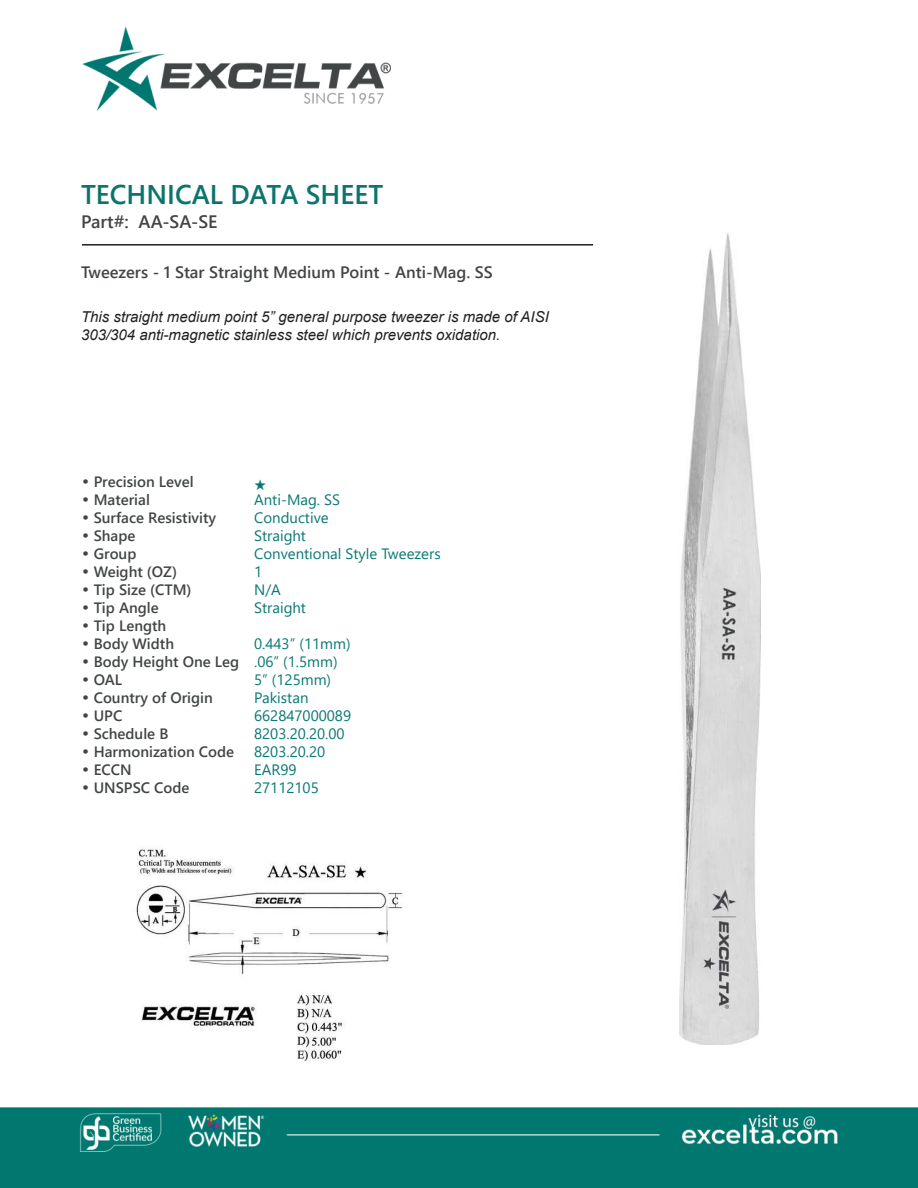
<style>
.page{position:relative;width:918px;height:1188px;background:#fff}
.page>*{position:absolute;margin:0;border:0;box-sizing:border-box;transform-origin:0 0}
.t1{font:700 27px "Yu Gothic UI";color:#0d746d}
.t2{font:700 18px "Yu Gothic UI";color:#424546}
.t3{font:700 16.5px "Yu Gothic UI";color:#424546}
.t4{font:700 15px "Yu Gothic UI";color:#424546}
.t5{font:15px "Yu Gothic UI";color:#087875}
.t6{font:italic 15px/18px "Arial";color:#221f1f}
.s1{font-family:"Century Gothic";font-weight:400}
.s2{font-weight:400;color:#087875}
</style>
<div class="page">
<img style="left:0;top:26px;width:918px;height:1162px">
<img style="left:679px;top:232px;width:82px;height:812px">
<img style="left:129px;top:841px;width:284px;height:225px">
<hr style="left:82px;top:244px;width:511px;height:2px;background:#221f1f">
<svg style="left:255px;top:479px;width:11px;height:11px"></svg>
<h1 class="t1" style="left:81px;top:183px;width:304px">TECHNICAL DATA SHEET</h1>
<p class="t2" style="left:81px;top:215px;width:138px">Part#: AA-SA-SE</p>
<p class="t3" style="left:81px;top:265px;width:413px">Tweezers - 1 Star Straight Medium Point - Anti-Mag. SS</p>
<p class="t6" style="left:81px;top:309px;width:470px">This straight medium point 5” general purpose tweezer is made of AISI<br>303/304 anti-magnetic stainless steel which prevents oxidation.</p>
<p class="t4" style="left:81px;top:475px;width:114px"><span class="s1">•</span> Precision Level</p>
<p class="t4" style="left:81px;top:493px;width:70px"><span class="s1">•</span> Material</p>
<p class="t5" style="left:254px;top:494px;width:88px">Anti-Mag. SS</p>
<p class="t4" style="left:81px;top:511px;width:137px"><span class="s1">•</span> Surface Resistivity</p>
<p class="t5" style="left:254px;top:512px;width:76px">Conductive</p>
<p class="t4" style="left:81px;top:529px;width:56px"><span class="s1">•</span> Shape</p>
<p class="t5" style="left:254px;top:530px;width:53px">Straight</p>
<p class="t4" style="left:81px;top:547px;width:57px"><span class="s1">•</span> Group</p>
<p class="t5" style="left:254px;top:548px;width:188px">Conventional Style Tweezers</p>
<p class="t4" style="left:81px;top:565px;width:98px"><span class="s1">•</span> Weight (OZ)</p>
<p class="t5" style="left:254px;top:566px;width:10px">1</p>
<p class="t4" style="left:81px;top:583px;width:112px"><span class="s1">•</span> Tip Size (CTM)</p>
<p class="t5" style="left:254px;top:584px;width:28px">N/A</p>
<p class="t4" style="left:81px;top:601px;width:79px"><span class="s1">•</span> Tip Angle</p>
<p class="t5" style="left:254px;top:602px;width:53px">Straight</p>
<p class="t4" style="left:81px;top:619px;width:87px"><span class="s1">•</span> Tip Length</p>
<p class="t4" style="left:81px;top:637px;width:95px"><span class="s1">•</span> Body Width</p>
<p class="t5" style="left:254px;top:638px;width:98px">0.443” (11mm)</p>
<p class="t4" style="left:81px;top:655px;width:258px"><span class="s1">•</span> Body Height One Leg <span class="s2">.06” (1.5mm)</span></p>
<p class="t4" style="left:81px;top:673px;width:43px"><span class="s1">•</span> OAL</p>
<p class="t5" style="left:254px;top:674px;width:78px">5” (125mm)</p>
<p class="t4" style="left:81px;top:691px;width:133px"><span class="s1">•</span> Country of Origin</p>
<p class="t5" style="left:254px;top:692px;width:56px">Pakistan</p>
<p class="t4" style="left:81px;top:709px;width:43px"><span class="s1">•</span> UPC</p>
<p class="t5" style="left:254px;top:710px;width:99px">662847000089</p>
<p class="t4" style="left:81px;top:727px;width:89px"><span class="s1">•</span> Schedule B</p>
<p class="t5" style="left:254px;top:728px;width:92px">8203.20.20.00</p>
<p class="t4" style="left:81px;top:745px;width:155px"><span class="s1">•</span> Harmonization Code</p>
<p class="t5" style="left:254px;top:746px;width:73px">8203.20.20</p>
<p class="t4" style="left:81px;top:763px;width:52px"><span class="s1">•</span> ECCN</p>
<p class="t5" style="left:254px;top:764px;width:44px">EAR99</p>
<p class="t4" style="left:81px;top:781px;width:110px"><span class="s1">•</span> UNSPSC Code</p>
<p class="t5" style="left:254px;top:782px;width:66px">27112105</p>
</div>
